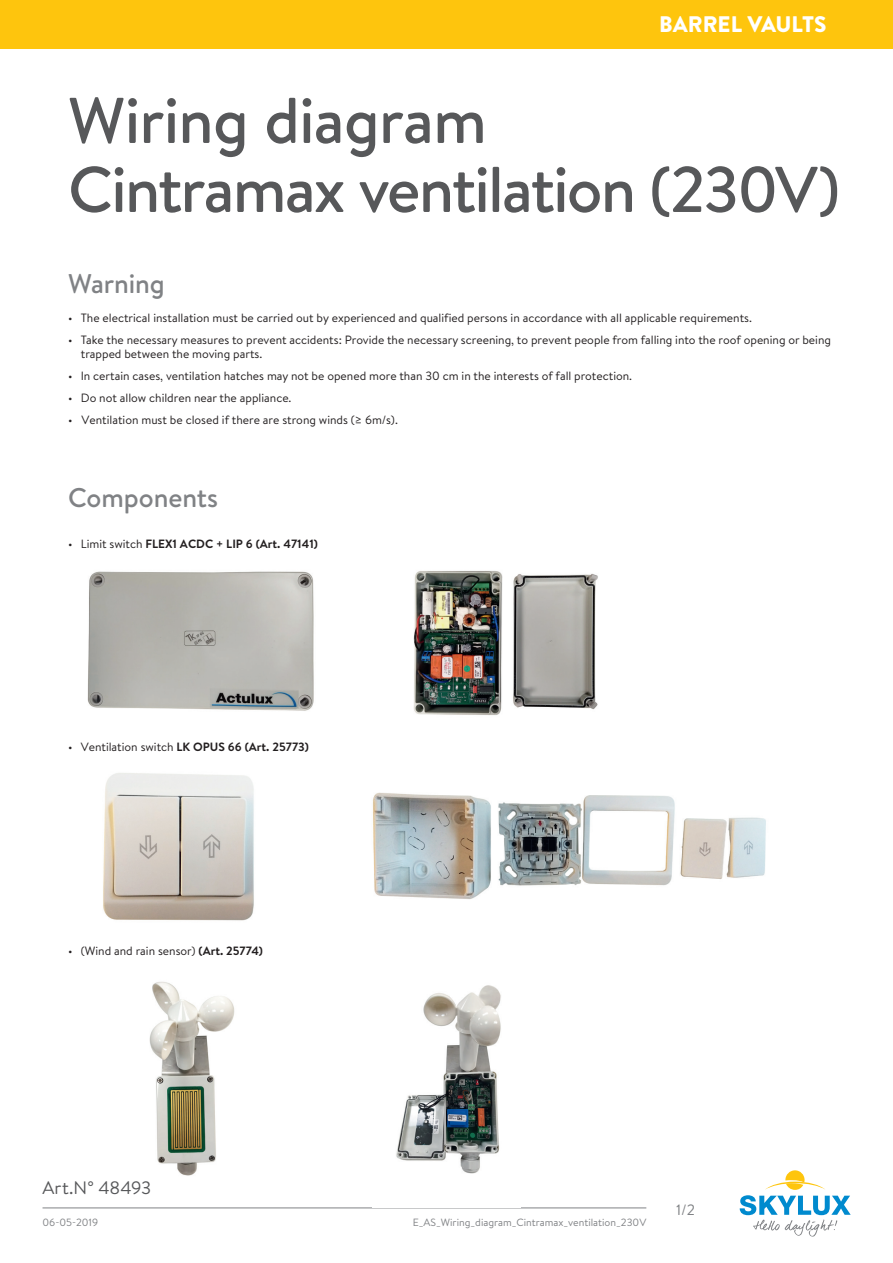
<style>
.page{position:relative;width:893px;height:1263px;background:#fff}
.page>*{position:absolute;margin:0;border:0;box-sizing:border-box;transform-origin:0 0}
.Titel_1_A{font:500 64.5px "Brandon Text";letter-spacing:-.025em;color:#57585a}
.Titel_1_A-2{font:500 27px "Brandon Text";letter-spacing:-.005em;color:#808285}
.t1{font:900 22.5px "Brandon Text";color:#fff}
.Titel_1_B{font:18px "Brandon Text";color:#57585a}
.t2{font:15px "Brandon Text";color:#808285}
.t3{font:12px/14.4px "Brandon Text";color:#231f20}
.t4{font:700 12px "Brandon Text";color:#231f20}
.t5{font:10.5px "Brandon Text";color:#808285}
.s1{font-weight:400}
.s2{font-weight:700}
</style>
<div class="page">
<svg style="left:740px;top:1170px;width:111px;height:66px"></svg>
<hr style="left:43px;top:1207px;width:603px;height:1px;background:#808285">
<div style="left:0;top:0;width:893px;height:49px;background:#fec50d"></div>
<img style="left:87px;top:571px;width:227px;height:140px">
<img style="left:413px;top:571px;width:185px;height:144px">
<img style="left:103px;top:773px;width:151px;height:148px">
<img style="left:373px;top:792px;width:393px;height:107px">
<img style="left:149px;top:981px;width:86px;height:195px">
<img style="left:396px;top:985px;width:105px;height:189px">
<p class="t1" style="left:659px;top:8px;width:169px">BARREL VAULTS</p>
<p class="Titel_1_A" style="left:68px;top:76px;width:420px">Wiring diagram</p>
<p class="Titel_1_A" style="left:68px;top:145px;width:774px">Cintramax ventilation (230V)</p>
<p class="Titel_1_A-2" style="left:68px;top:265px;width:98px">Warning</p>
<p class="t3" style="left:68px;top:310px;width:685px">• The electrical installation must be carried out by experienced and qualified persons in accordance with all applicable requirements.</p>
<p class="t3" style="left:81px;top:332px;width:752px;text-indent:-13px">• Take the necessary measures to prevent accidents: Provide the necessary screening, to prevent people from falling into the roof opening or being trapped between the moving parts.</p>
<p class="t3" style="left:68px;top:368px;width:566px">• In certain cases, ventilation hatches may not be opened more than 30 cm in the interests of fall protection.</p>
<p class="t3" style="left:68px;top:390px;width:225px">• Do not allow children near the appliance.</p>
<p class="t3" style="left:68px;top:412px;width:331px">• Ventilation must be closed if there are strong winds (≥ 6m/s).</p>
<p class="Titel_1_A-2" style="left:68px;top:479px;width:152px">Components</p>
<p class="t4" style="left:68px;top:535px;width:251px"><span class="s1">• Limit switch</span> FLEX1 ACDC + LIP 6 (Art. 47141)</p>
<p class="t4" style="left:68px;top:739px;width:242px"><span class="s1">• Ventilation switch</span> LK OPUS 66 (Art. 25773)</p>
<p class="t3" style="left:68px;top:943px;width:196px">• (Wind and rain sensor) <span class="s2">(Art. 25774)</span></p>
<p class="Titel_1_B" style="left:43px;top:1176px;width:110px">Art.N° 48493</p>
<p class="t5" style="left:43px;top:1215px;width:57px">06-05-2019</p>
<p class="t5" style="left:413px;top:1215px;width:235px">E_AS_Wiring_diagram_Cintramax_ventilation_230V</p>
<p class="t2" style="left:676px;top:1199px;width:21px">1/2</p>
</div>
